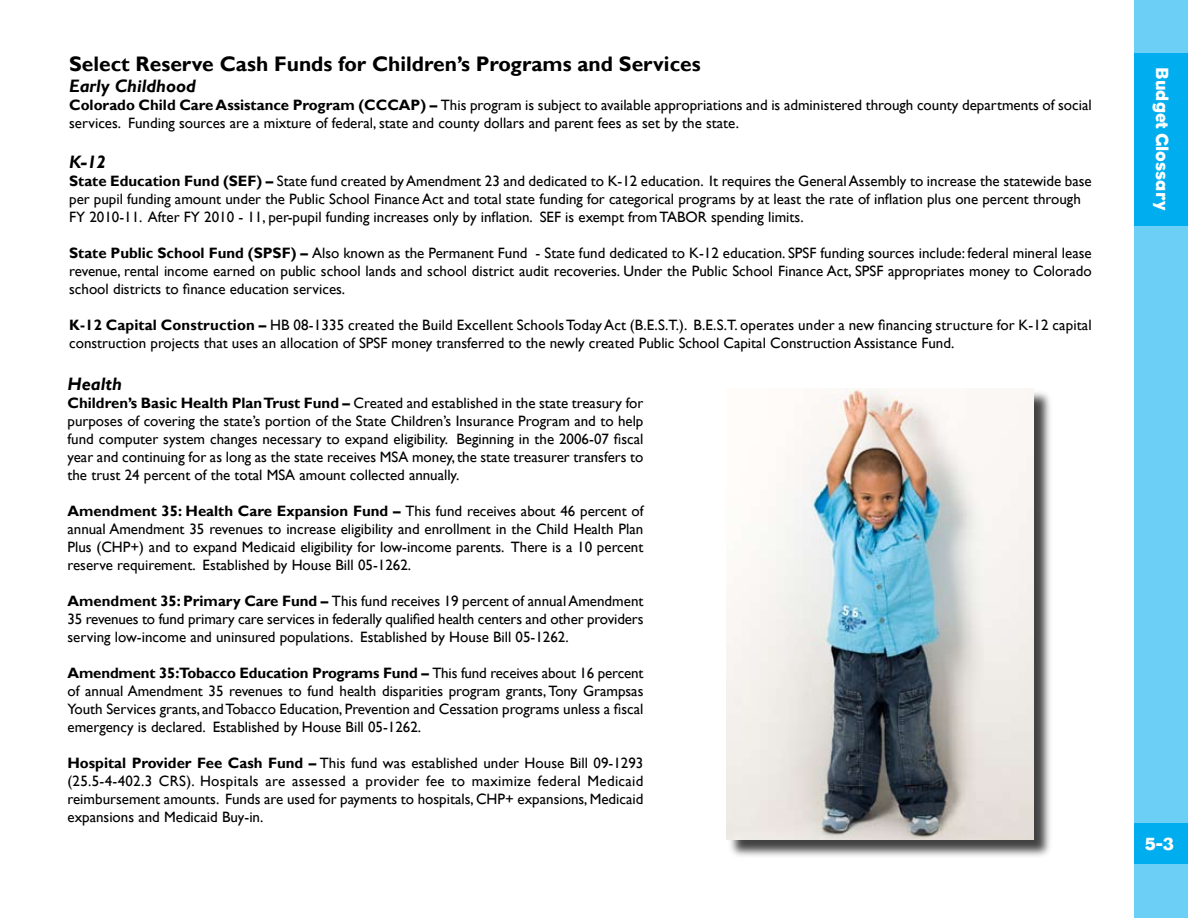
<style>
.page{position:relative;width:1188px;height:918px;background:#fff}
.page>*{position:absolute;margin:0;border:0;box-sizing:border-box;transform-origin:0 0}
.t1{font:700 21px "Gill Sans";color:#000}
.t2{font:italic 700 18px "Gill Sans";color:#000}
.t3{font:18px "Eagle";color:#fff}
.t4{font:15px/18px "Gill Sans";color:#000;text-align:justify}
.s1{font-weight:700}
</style>
<div class="page">
<div style="left:1134px;top:0;width:54px;height:918px;background:#6ccff6"></div>
<div style="left:1134px;top:53px;width:54px;height:173px;background:#00adef"></div>
<div style="left:1134px;top:824px;width:54px;height:40px;background:#00adef"></div>
<div style="left:728px;top:390px;width:326px;height:468px;background:#000;opacity:.75"></div>
<img style="left:726px;top:388px;width:308px;height:451px">
<h1 class="t1" style="left:69px;top:51px;width:633px">Select Reserve Cash Funds for Children’s Programs and Services</h1>
<p class="t2" style="left:69px;top:76px;width:128px">Early Childhood</p>
<p class="t4" style="left:69px;top:96px;width:1024px"><span class="s1">Colorado Child Care Assistance Program (CCCAP) –</span> This program is subject to available appropriations and is administered through county departments of social services. Funding sources are a mixture of federal, state and county dollars and parent fees as set by the state.</p>
<p class="t2" style="left:69px;top:151px;width:38px">K-12</p>
<p class="t4" style="left:69px;top:172px;width:1024px;text-align:left"><span class="s1">State Education Fund (SEF) –</span> State fund created by Amendment 23 and dedicated to K-12 education. It requires the General Assembly to increase the statewide base per pupil funding amount under the Public School Finance Act and total state funding for categorical programs by at least the rate of inflation plus one percent through<br>FY 2010-11. After FY 2010 - 11, per-pupil funding increases only by inflation. SEF is exempt from TABOR spending limits.</p>
<p class="t4" style="left:69px;top:244px;width:1024px"><span class="s1">State Public School Fund (SPSF) –</span> Also known as the Permanent Fund - State fund dedicated to K-12 education. SPSF funding sources include: federal mineral lease revenue, rental income earned on public school lands and school district audit recoveries. Under the Public School Finance Act, SPSF appropriates money to Colorado school districts to finance education services.</p>
<p class="t4" style="left:69px;top:316px;width:1024px"><span class="s1">K-12 Capital Construction –</span> HB 08-1335 created the Build Excellent Schools Today Act (B.E.S.T.). B.E.S.T. operates under a new financing structure for K-12 capital construction projects that uses an allocation of SPSF money transferred to the newly created Public School Capital Construction Assistance Fund.</p>
<p class="t2" style="left:68px;top:374px;width:56px">Health</p>
<p class="t4" style="left:68px;top:395px;width:578px"><span class="s1">Children’s Basic Health Plan Trust Fund –</span> Created and established in the state treasury for purposes of covering the state’s portion of the State Children’s Insurance Program and to help fund computer system changes necessary to expand eligibility. Beginning in the 2006-07 fiscal year and continuing for as long as the state receives MSA money, the state treasurer transfers to the trust 24 percent of the total MSA amount collected annually.</p>
<p class="t4" style="left:68px;top:503px;width:578px"><span class="s1">Amendment 35: Health Care Expansion Fund –</span> This fund receives about 46 percent of annual Amendment 35 revenues to increase eligibility and enrollment in the Child Health Plan Plus (CHP+) and to expand Medicaid eligibility for low-income parents. There is a 10 percent reserve requirement. Established by House Bill 05-1262.</p>
<p class="t4" style="left:68px;top:593px;width:578px"><span class="s1">Amendment 35: Primary Care Fund –</span> This fund receives 19 percent of annual Amendment 35 revenues to fund primary care services in federally qualified health centers and other providers serving low-income and uninsured populations. Established by House Bill 05-1262.</p>
<p class="t4" style="left:68px;top:665px;width:577px"><span class="s1">Amendment 35:Tobacco Education Programs Fund –</span> This fund receives about 16 percent of annual Amendment 35 revenues to fund health disparities program grants, Tony Grampsas Youth Services grants, and Tobacco Education, Prevention and Cessation programs unless a fiscal emergency is declared. Established by House Bill 05-1262.</p>
<p class="t4" style="left:68px;top:755px;width:577px"><span class="s1">Hospital Provider Fee Cash Fund –</span> This fund was established under House Bill 09-1293 (25.5-4-402.3 CRS). Hospitals are assessed a provider fee to maximize federal Medicaid reimbursement amounts. Funds are used for payments to hospitals, CHP+ expansions, Medicaid expansions and Medicaid Buy-in.</p>
<p class="t3" style="left:1173px;top:67px;width:144px;rotate:90deg">Budget Glossary</p>
<p class="t3" style="left:1145px;top:834px;width:30px">5-3</p>
</div>
